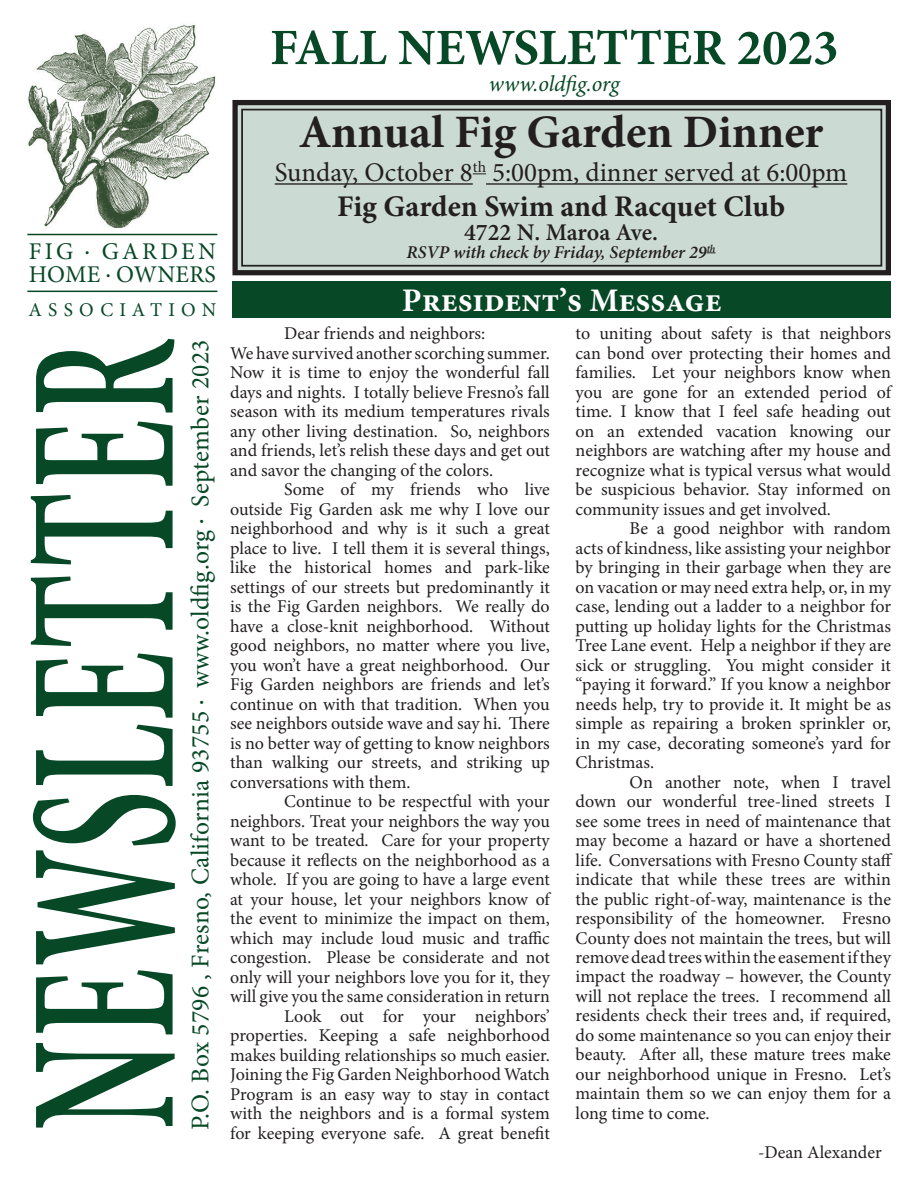
<style>
.page{position:relative;width:918px;height:1188px;background:#fff}
.page>*{position:absolute;margin:0;border:0;box-sizing:border-box;transform-origin:0 0}
.t1{font:700 51px "Minion Pro";color:#074826}
.t2{font:700 46.5px "Minion Pro";letter-spacing:-.005em;color:#231f20}
.t3{font:700 33px "Minion Pro";color:#fff}
.t4{font:700 30px "Minion Pro";letter-spacing:.01em;color:#231f20}
.t5{font:27px "Minion Pro";color:#231f20}
.t6{font:25.5px "Minion Pro";letter-spacing:.01em;color:#074826}
.t7{font:24px/22.5px "Minion Pro";letter-spacing:.01em;color:#074826}
.t8{font:600 24px "Minion Pro";color:#231f20}
.t9{font:italic 22.5px "Minion Pro";letter-spacing:-.005em;color:#074826}
.t10{font:19.5px "Minion Pro";letter-spacing:.32em;color:#074826}
.t11{font:18px/19.5px "Minion Pro";letter-spacing:.005em;color:#231f20;text-align:justify}
.t12{font:italic 600 18px "Minion Pro";color:#231f20}
.s1{font-family:"Myriad Pro"}
</style>
<div class="page">
<img style="left:28px;top:24px;width:188px;height:204px">
<svg style="left:31px;top:339px;width:145px;height:789px"></svg>
<hr style="left:27px;top:234px;width:190px;height:1px;background:#074826">
<hr style="left:27px;top:291px;width:190px;height:1px;background:#074826">
<svg style="left:232px;top:100px;width:659px;height:176px;background:#becbc5"></svg>
<div style="left:241px;top:109px;width:641px;height:158px;border:2px solid #231f20"></div>
<hr style="left:275px;top:183px;width:198px;height:2px;background:#231f20">
<svg style="left:473px;top:173px;width:13px;height:1px"></svg>
<hr style="left:486px;top:183px;width:361px;height:2px;background:#231f20">
<div style="left:232px;top:281px;width:659px;height:37px;background:#074826"></div>
<h3 class="t7" style="left:29px;top:240px;width:189px">FIG <span class="s1">·</span> GARDEN<br>HOME <span class="s1">·</span> OWNERS</h3>
<p class="t10" style="left:29px;top:297px;width:189px">ASSOCIATION</p>
<h3 class="t6" style="left:183px;top:1130px;width:792px;rotate:-90deg">P.O. Box 5796 , Fresno, California 93755 <span class="s1">·</span> www.oldfig.org <span class="s1">·</span> September 2023</h3>
<h1 class="t1" style="left:270px;top:12px;width:570px">FALL NEWSLETTER 2023</h1>
<p class="t9" style="left:489px;top:69px;width:132px">www.oldfig.org</p>
<h2 class="t2" style="left:299px;top:99px;width:526px">Annual Fig Garden Dinner</h2>
<h3 class="t5" style="left:275px;top:155px;width:574px">Sunday, October 8<sup>th</sup> 5:00pm, dinner served at 6:00pm</h3>
<h3 class="t4" style="left:337px;top:185px;width:450px">Fig Garden Swim and Racquet Club</h3>
<h3 class="t8" style="left:464px;top:216px;width:195px">4722 N. Maroa Ave.</h3>
<p class="t12" style="left:407px;top:239px;width:310px">RSVP with check by Friday, September 29<sup>th</sup></p>
<h3 class="t3" style="left:402px;top:278px;width:322px">President’s Message</h3>
<p class="t11" style="left:230px;top:324px;width:321px;text-align:left;text-indent:54px">Dear friends and neighbors:<br>We have survived another scorching summer.<br>Now it is time to enjoy the wonderful fall days and nights. I totally believe Fresno’s fall season with its medium temperatures rivals any other living destination. So, neighbors and friends, let’s relish these days and get out and savor the changing of the colors.</p>
<p class="t11" style="left:230px;top:480px;width:321px;text-indent:54px">Some of my friends who live outside Fig Garden ask me why I love our neighborhood and why is it such a great place to live. I tell them it is several things, like the historical homes and park-like settings of our streets but predominantly it is the Fig Garden neighbors. We really do have a close-knit neighborhood. Without good neighbors, no matter where you live, you won’t have a great neighborhood. Our Fig Garden neighbors are friends and let’s continue on with that tradition. When you see neighbors outside wave and say hi. There is no better way of getting to know neighbors than walking our streets, and striking up conversations with them.</p>
<p class="t11" style="left:230px;top:792px;width:322px;text-align:right">Continue to be respectful with your neighbors. Treat your neighbors the way you want to be treated. Care for your property because it reflects on the neighborhood as a whole. If you are going to have a large event at your house, let your neighbors know of the event to minimize the impact on them, which may include loud music and traffic congestion. Please be considerate and not only will your neighbors love you for it, they will give you the same consideration in return Look out for your neighbors’ properties. Keeping a safe neighborhood makes building relationships so much easier.<br>Joining the Fig Garden Neighborhood Watch Program is an easy way to stay in contact with the neighbors and is a formal system for keeping everyone safe. A great benefit</p>
<p class="t11" style="left:576px;top:324px;width:317px">to uniting about safety is that neighbors can bond over protecting their homes and families. Let your neighbors know when you are gone for an extended period of time. I know that I feel safe heading out on an extended vacation knowing our neighbors are watching after my house and recognize what is typical versus what would be suspicious behavior. Stay informed on community issues and get involved.</p>
<p class="t11" style="left:576px;top:519px;width:317px;text-indent:54px">Be a good neighbor with random acts of kindness, like assisting your neighbor by bringing in their garbage when they are on vacation or may need extra help, or, in my case, lending out a ladder to a neighbor for putting up holiday lights for the Christmas Tree Lane event. Help a neighbor if they are sick or struggling. You might consider it “paying it forward.” If you know a neighbor needs help, try to provide it. It might be as simple as repairing a broken sprinkler or, in my case, decorating someone’s yard for Christmas.</p>
<p class="t11" style="left:576px;top:772px;width:319px;text-indent:54px">On another note, when I travel down our wonderful tree-lined streets I see some trees in need of maintenance that may become a hazard or have a shortened life. Conversations with Fresno County staff indicate that while these trees are within the public right-of-way, maintenance is the responsibility of the homeowner. Fresno County does not maintain the trees, but will remove dead trees within the easement if they impact the roadway – however, the County will not replace the trees. I recommend all residents check their trees and, if required, do some maintenance so you can enjoy their beauty. After all, these mature trees make our neighborhood unique in Fresno. Let’s maintain them so we can enjoy them for a long time to come.</p>
<p class="t11" style="left:758px;top:1143px;width:125px">-Dean Alexander</p>
</div>
